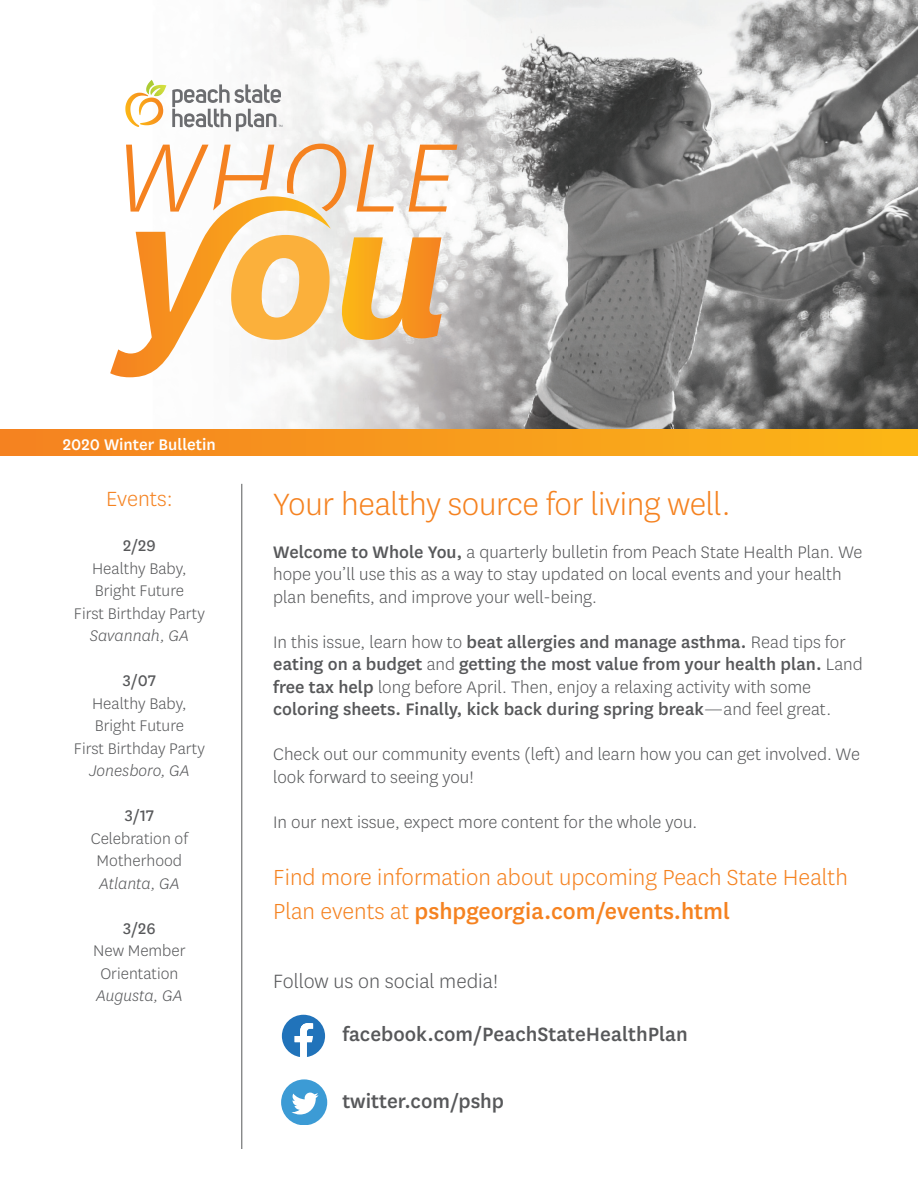
<style>
.page{position:relative;width:918px;height:1188px;background:#fff}
.page>*{position:absolute;margin:0;border:0;box-sizing:border-box;transform-origin:0 0}
.t1{font:300 36px "Centene Sans";letter-spacing:-.01em;color:#f58220}
.t2{font:300 25.5px/34.5px "Centene Sans";color:#f58220}
.t3{font:300 24px "Centene Sans";color:#f58220}
.t4{font:500 22.5px "Centene Sans";color:#57585a}
.t5{font:300 22.5px "Centene Sans";color:#57585a}
.t6{font:300 19.5px/22.5px "Centene Sans";color:#57585a}
.t7{font:500 19.5px/22.5px "Centene Sans";color:#57585a}
.t8{font:300 18px/22.5px "Centene Sans";color:#57585a;text-align:center}
.t9{font:500 18px "Centene Sans";color:#fff}
.s1{font-weight:400}
.s2{font-style:italic}
.s3{font-weight:500}
.s4{font-weight:300}
</style>
<div class="page">
<img style="left:0;top:0;width:918px;height:430px">
<hr style="left:241px;top:484px;width:1px;height:665px;background:#57585a">
<div style="left:0;top:430px;width:918px;height:26px;background:linear-gradient(to right,#f48121,#fbb617)"></div>
<svg style="left:172px;top:84px;width:110px;height:47px"></svg>
<svg style="left:125px;top:80px;width:41px;height:47px"></svg>
<svg style="left:110px;top:144px;width:347px;height:233px"></svg>
<svg style="left:282px;top:1015px;width:43px;height:42px"></svg>
<div style="left:282px;top:1079px;width:45px;height:46px;background:#3c9bd5;border-radius:50%"></div>
<svg style="left:291px;top:1093px;width:28px;height:22px"></svg>
<p class="t9" style="left:63px;top:432px;width:154px">2020 Winter Bulletin</p>
<h3 class="t3" style="left:106px;top:484px;width:68px">Events:</h3>
<p class="t8" style="left:74px;top:534px;width:133px"><span class="s1">2/29<br></span>Healthy Baby,<br>Bright Future<br>First Birthday Party<br><span class="s2">Savannah, GA</span></p>
<p class="t8" style="left:74px;top:669px;width:133px"><span class="s1">3/07<br></span>Healthy Baby,<br>Bright Future<br>First Birthday Party<br><span class="s2">Jonesboro, GA</span></p>
<p class="t8" style="left:91px;top:804px;width:99px"><span class="s1">3/17<br></span>Celebration of<br>Motherhood<br><span class="s2">Atlanta, GA</span></p>
<p class="t8" style="left:93px;top:916px;width:94px"><span class="s1">3/26<br></span>New Member<br>Orientation<br><span class="s2">Augusta, GA</span></p>
<h2 class="t1" style="left:273px;top:482px;width:459px">Your healthy source for living well.</h2>
<p class="t6" style="left:273px;top:540px;width:591px"><span class="s3">Welcome to Whole You,</span> a quarterly bulletin from Peach State Health Plan. We hope you’ll use this as a way to stay updated on local events and your health plan benefits, and improve your well-being.</p>
<p class="t7" style="left:273px;top:629px;width:591px"><span class="s4">In this issue, learn how to</span> beat allergies and manage asthma. <span class="s4">Read tips for </span>eating on a budget <span class="s4">and</span> getting the most value from your health plan. <span class="s4">Land </span>free tax help <span class="s4">long before April. Then, enjoy a relaxing activity with some </span>coloring sheets. Finally, kick back during spring break<span class="s4">—and feel great.</span></p>
<p class="t6" style="left:273px;top:743px;width:588px">Check out our community events (left) and learn how you can get involved. We look forward to seeing you!</p>
<p class="t6" style="left:273px;top:810px;width:426px">In our next issue, expect more content for the whole you.</p>
<p class="t2" style="left:273px;top:859px;width:576px">Find more information about upcoming Peach State Health<br>Plan events at <span class="s3">pshpgeorgia.com/events.html</span></p>
<p class="t5" style="left:273px;top:967px;width:226px">Follow us on social media!</p>
<p class="t4" style="left:342px;top:1019px;width:347px">facebook.com/PeachStateHealthPlan</p>
<p class="t4" style="left:342px;top:1086px;width:163px">twitter.com/pshp</p>
</div>
